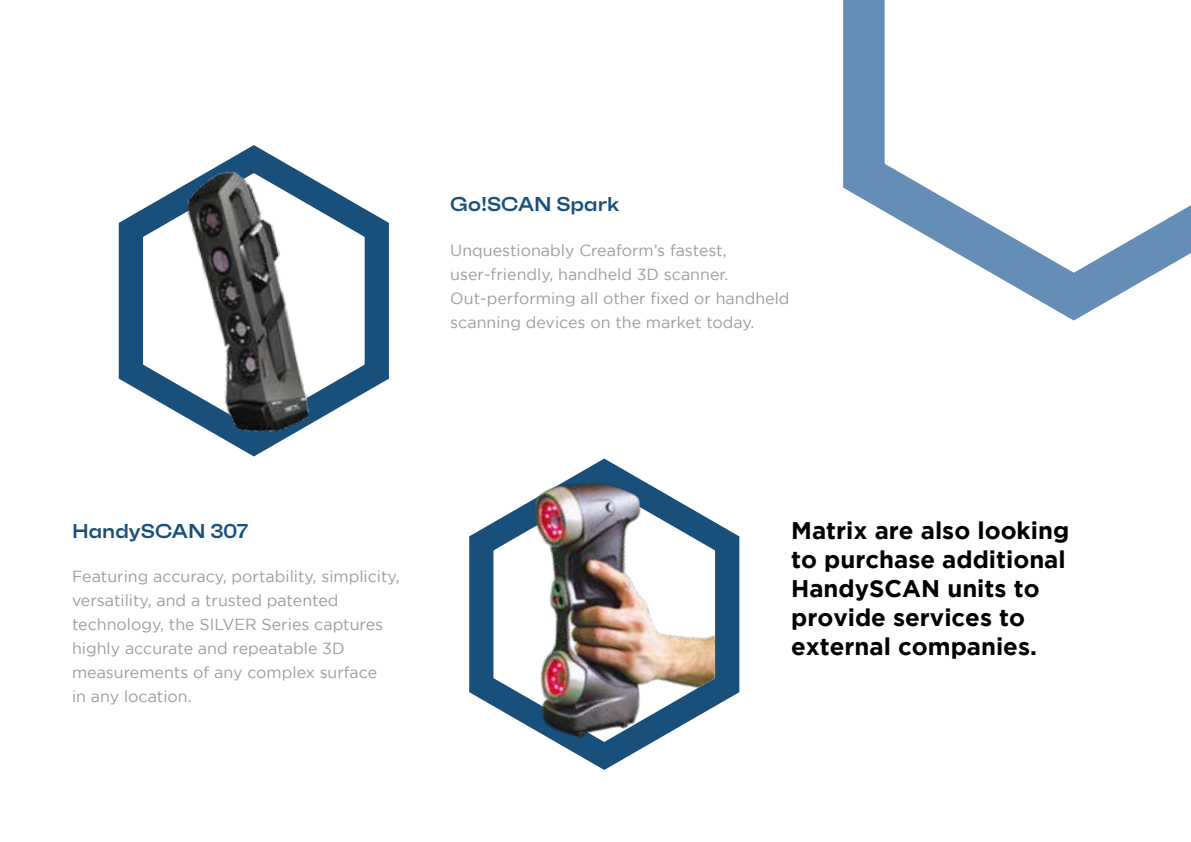
<style>
.page{position:relative;width:1191px;height:842px;background:#fff}
.page>*{position:absolute;margin:0;border:0;box-sizing:border-box;transform-origin:0 0}
.t1{font:700 24px/28.8px "Gotham";color:#000}
.t2{font:600 expanded 20px "Faktum";color:#184f7b}
.t3{font:16px/24px "Gotham";color:#9d9d9c}
</style>
<div class="page">
<svg style="left:118px;top:217px;width:271px;height:240px"></svg>
<svg style="left:556px;top:522px;width:184px;height:248px"></svg>
<svg style="left:843px;top:0;width:348px;height:321px"></svg>
<img style="left:119px;top:145px;width:261px;height:310px">
<img style="left:469px;top:458px;width:246px;height:284px">
<p class="t2" style="left:450px;top:197px;width:171px">Go!SCAN Spark</p>
<p class="t3" style="left:450px;top:238px;width:341px">Unquestionably Creaform’s fastest, user-friendly, handheld 3D scanner.<br>Out-performing all other fixed or handheld scanning devices on the market today.</p>
<p class="t2" style="left:72px;top:523px;width:177px">HandySCAN 307</p>
<p class="t3" style="left:72px;top:564px;width:329px">Featuring accuracy, portability, simplicity, versatility, and a trusted patented technology, the SILVER Series captures highly accurate and repeatable 3D measurements of any complex surface<br>in any location.</p>
<h1 class="t1" style="left:791px;top:518px;width:280px">Matrix are also looking to purchase additional<br>HandySCAN units to provide services to external companies.</h1>
</div>
